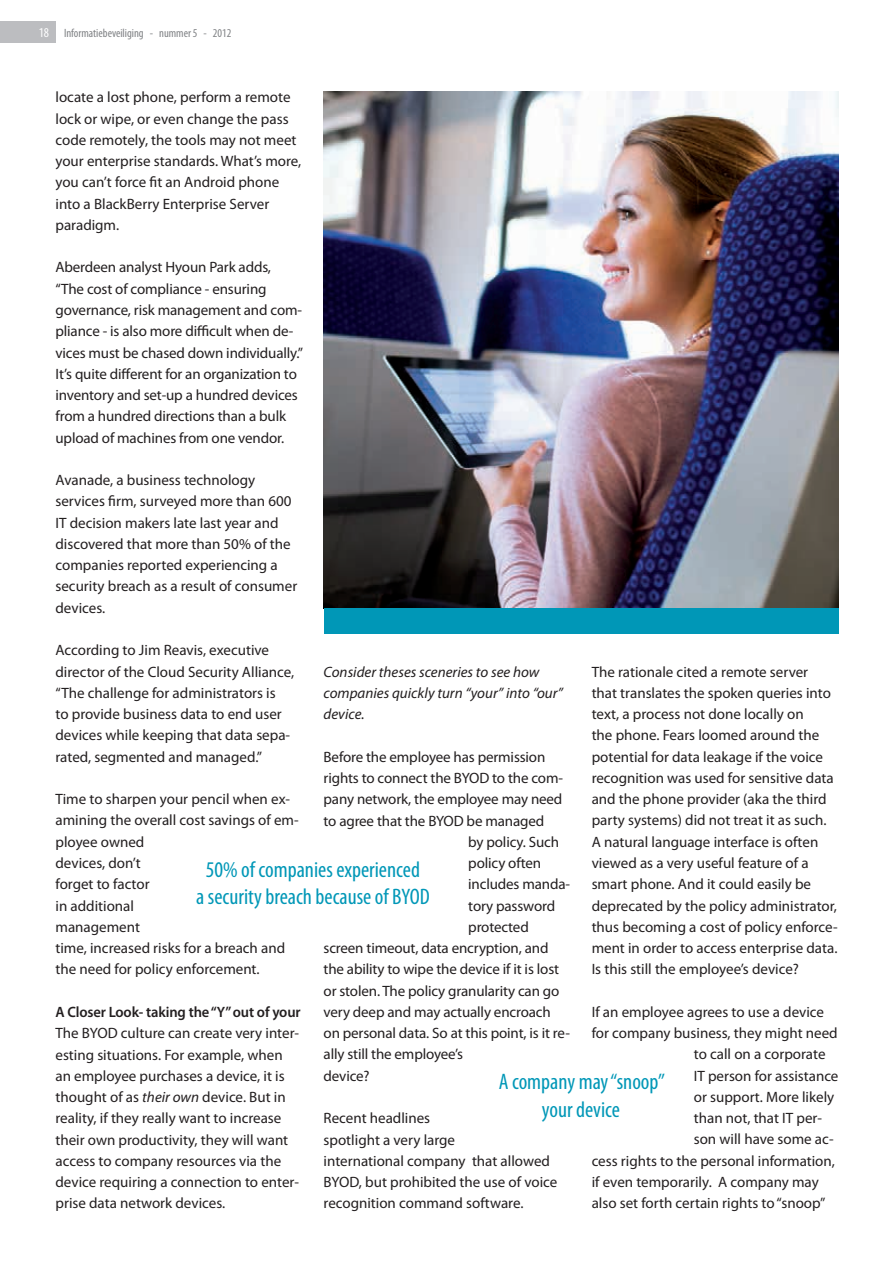
<style>
.page{position:relative;width:894px;height:1264px;background:#fff}
.page>*{position:absolute;margin:0;border:0;box-sizing:border-box;transform-origin:0 0}
.t1{font:condensed 22.5px/27px "Myriad Pro";color:#0097b7;text-align:center}
.t2{font:15px/21.3px "Myriad Pro";color:#231f20}
.t3{font:italic 15px/21.3px "Myriad Pro";color:#231f20}
.t4{font:600 15px "Myriad Pro";letter-spacing:-.01em;color:#231f20}
.t5{font:condensed 12px "Myriad Pro";color:#808285}
.s1{font-size:13.5px;color:#fff}
.s2{font-style:italic}
</style>
<div class="page">
<img style="left:323px;top:92px;width:515px;height:516px">
<div style="left:323px;top:608px;width:515px;height:26px;background:#0097b7"></div>
<div style="left:0;top:21px;width:55px;height:22px;background:#bcbdc0"></div>
<p class="t5" style="left:39px;top:25px;width:194px"><span class="s1">18</span> Informatiebeveiliging - nummer 5 - 2012</p>
<p class="t2" style="left:55px;top:87px;width:247px">locate a lost phone, perform a remote lock or wipe, or even change the pass code remotely, the tools may not meet your enterprise standards. What’s more, you can’t force fit an Android phone into a BlackBerry Enterprise Server paradigm.</p>
<p class="t2" style="left:55px;top:257px;width:249px">Aberdeen analyst Hyoun Park adds, “The cost of compliance - ensuring governance, risk management and com&shy;pliance - is also more difficult when de&shy;vices must be chased down individually.” It’s quite different for an organization to inventory and set-up a hundred devices from a hundred directions than a bulk upload of machines from one vendor.</p>
<p class="t2" style="left:55px;top:469px;width:243px">Avanade, a business technology services firm, surveyed more than 600<br>IT decision makers late last year and discovered that more than 50% of the companies reported experiencing a security breach as a result of consumer devices.</p>
<p class="t2" style="left:55px;top:640px;width:240px">According to Jim Reavis, executive director of the Cloud Security Alliance, “The challenge for administrators is<br>to provide business data to end user devices while keeping that data sepa&shy;rated, segmented and managed.”</p>
<p class="t2" style="left:55px;top:788px;width:244px">Time to sharpen your pencil when ex&shy;amining the overall cost savings of em&shy;ployee owned<br>devices, don’t<br>forget to factor<br>in additional<br>management<br>time, increased risks for a breach and the need for policy enforcement.</p>
<p class="t4" style="left:55px;top:1002px;width:247px">A Closer Look- taking the “Y” out of your</p>
<p class="t2" style="left:55px;top:1022px;width:245px">The BYOD culture can create very inter&shy;esting situations. For example, when an employee purchases a device, it is thought of as <span class="s2">their own</span> device. But in reality, if they really want to increase their own productivity, they will want access to company resources via the device requiring a connection to enter&shy;prise data network devices.</p>
<p class="t2" style="left:591px;top:661px;width:247px">The rationale cited a remote server<br>that translates the spoken queries into text, a process not done locally on<br>the phone. Fears loomed around the potential for data leakage if the voice recognition was used for sensitive data and the phone provider (aka the third party systems) did not treat it as such.<br>A natural language interface is often viewed as a very useful feature of a smart phone. And it could easily be deprecated by the policy administrator, thus becoming a cost of policy enforce&shy;ment in order to access enterprise data.<br>Is this still the employee’s device?</p>
<p class="t2" style="left:591px;top:1001px;width:234px">If an employee agrees to use a device</p>
<p class="t2" style="left:591px;top:1022px;width:247px">for company business, they might need</p>
<p class="t2" style="left:693px;top:1043px;width:133px">to call on a corporate</p>
<p class="t2" style="left:693px;top:1065px;width:146px">IT person for assistance</p>
<p class="t2" style="left:693px;top:1086px;width:142px">or support. More likely</p>
<p class="t2" style="left:693px;top:1107px;width:130px">than not, that IT per-</p>
<p class="t2" style="left:693px;top:1128px;width:141px">son will have some ac-</p>
<p class="t2" style="left:591px;top:1150px;width:245px">cess rights to the personal information,</p>
<p class="t2" style="left:591px;top:1171px;width:228px">if even temporarily. A company may</p>
<p class="t2" style="left:591px;top:1192px;width:235px">also set forth certain rights to “snoop”</p>
<p class="t3" style="left:323px;top:661px;width:241px">Consider theses sceneries to see how companies quickly turn “your” into “our” device.</p>
<p class="t2" style="left:323px;top:746px;width:223px">Before the employee has permission</p>
<p class="t2" style="left:323px;top:767px;width:241px">rights to connect the BYOD to the com-</p>
<p class="t2" style="left:323px;top:788px;width:240px">pany network, the employee may need</p>
<p class="t2" style="left:323px;top:810px;width:222px">to agree that the BYOD be managed</p>
<p class="t2" style="left:468px;top:831px;width:92px">by policy. Such</p>
<p class="t2" style="left:468px;top:852px;width:74px">policy often</p>
<p class="t2" style="left:468px;top:873px;width:103px">includes manda-</p>
<p class="t2" style="left:468px;top:895px;width:88px">tory password</p>
<p class="t2" style="left:468px;top:916px;width:62px">protected</p>
<p class="t2" style="left:323px;top:937px;width:226px">screen timeout, data encryption, and</p>
<p class="t2" style="left:323px;top:958px;width:237px">the ability to wipe the device if it is lost</p>
<p class="t2" style="left:323px;top:980px;width:237px">or stolen. The policy granularity can go</p>
<p class="t2" style="left:323px;top:1001px;width:229px">very deep and may actually encroach</p>
<p class="t2" style="left:323px;top:1022px;width:248px">on personal data. So at this point, is it re-</p>
<p class="t2" style="left:323px;top:1043px;width:141px">ally still the employee’s</p>
<p class="t2" style="left:323px;top:1065px;width:48px">device?</p>
<p class="t2" style="left:323px;top:1107px;width:235px">Recent headlines<br>spotlight a very large<br>international company that allowed<br>BYOD, but prohibited the use of voice recognition command software.</p>
<h1 class="t1" style="left:196px;top:855px;width:235px">50% of companies experienced<br>a security breach because of BYOD</h1>
<h1 class="t1" style="left:498px;top:1068px;width:168px">A company may “snoop” your device</h1>
</div>
